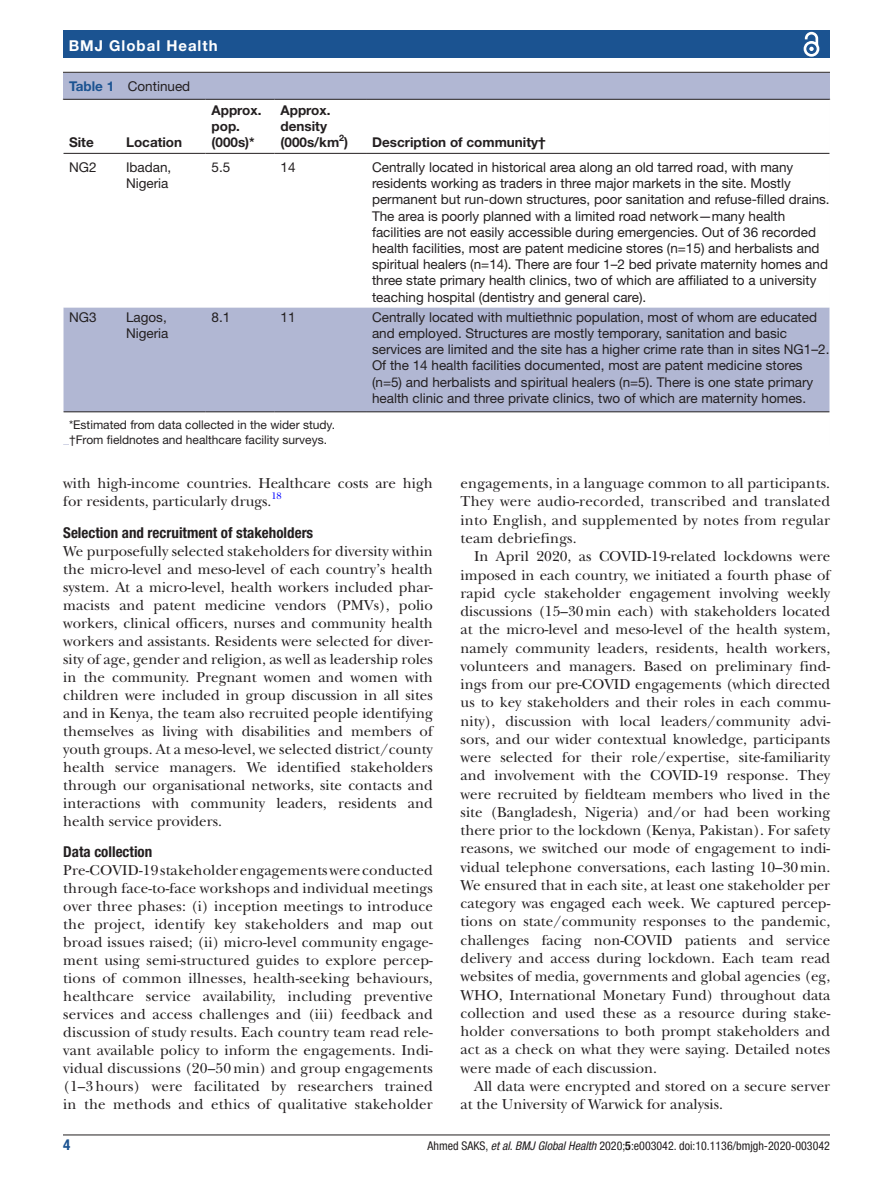
<style>
.page{position:relative;width:893px;height:1191px;background:#fff}
.page>*{position:absolute;margin:0;border:0;box-sizing:border-box;transform-origin:0 0}
.t1{font:15px/18.3px "New Baskerville";color:#231f20;text-align:justify}
.t2{font:700 condensed 15px "Helvetica Neue LT Std";color:#231f20}
.t3{font:700 15px "Helvetica Neue LT Std";letter-spacing:.065em;color:#fff}
.t4{font:700 condensed 15px "Helvetica Neue LT Std";color:#1b5391}
.t5{font:13.5px/16.2px "Helvetica Neue LT Std";color:#231f20}
.t6{font:700 13.5px/16.2px "Helvetica Neue LT Std";color:#231f20}
.t7{font:12px/15px "Helvetica Neue LT Std";color:#231f20}
.t8{font:condensed 12px "Helvetica Neue LT Std";color:#231f20}
.t9{font:9.9px "New Baskerville";color:#00f}
.s1{font-weight:700;color:#1b5391}
.s2{font-style:italic}
.s3{font-weight:700}
</style>
<div class="page">
<hr style="left:63px;top:1134px;width:767px;height:1px;background:#231f20">
<div style="left:63px;top:31px;width:767px;height:27px;background:#1b5391"></div>
<svg style="left:803px;top:31px;width:17px;height:26px"></svg>
<div style="left:63px;top:91px;width:767px;height:353px;background:#b1b7d3"></div>
<svg style="left:64px;top:100px;width:766px;height:344px;fill:#fff"></svg>
<hr style="left:63px;top:99px;width:57px;height:1px;background:#231f20">
<hr style="left:63px;top:153px;width:57px;height:1px;background:#231f20">
<hr style="left:120px;top:99px;width:85px;height:1px;background:#231f20">
<hr style="left:120px;top:153px;width:85px;height:1px;background:#231f20">
<hr style="left:205px;top:99px;width:69px;height:1px;background:#231f20">
<hr style="left:205px;top:153px;width:69px;height:1px;background:#231f20">
<hr style="left:274px;top:99px;width:92px;height:1px;background:#231f20">
<hr style="left:274px;top:153px;width:92px;height:1px;background:#231f20">
<hr style="left:366px;top:99px;width:464px;height:1px;background:#231f20">
<hr style="left:366px;top:153px;width:464px;height:1px;background:#231f20">
<hr style="left:120px;top:411px;width:85px;height:1px;background:#231f20">
<hr style="left:205px;top:411px;width:69px;height:1px;background:#231f20">
<hr style="left:274px;top:411px;width:92px;height:1px;background:#231f20">
<hr style="left:63px;top:411px;width:57px;height:1px;background:#231f20">
<hr style="left:366px;top:411px;width:464px;height:1px;background:#231f20">
<hr style="left:63px;top:100px;width:1px;height:53px;background:#fff">
<hr style="left:63px;top:153px;width:1px;height:155px;background:#fff">
<hr style="left:63px;top:308px;width:1px;height:104px;background:#fff">
<hr style="left:63px;top:412px;width:1px;height:32px;background:#fff">
<hr style="left:69px;top:428px;width:761px;height:2px;background:#fff">
<hr style="left:69px;top:443px;width:761px;height:2px;background:#fff">
<div style="left:63px;top:73px;width:767px;height:18px;background:#b1b7d3"></div>
<hr style="left:63px;top:72px;width:767px;height:1px;background:#231f20">
<p class="t3" style="left:69px;top:36px;width:150px">BMJ Global Health</p>
<p class="t5" style="left:69px;top:78px;width:123px"><span class="s1">Table 1</span> Continued</p>
<p class="t6" style="left:69px;top:134px;width:26px">Site</p>
<p class="t6" style="left:126px;top:134px;width:58px">Location</p>
<p class="t6" style="left:211px;top:102px;width:52px">Approx. pop. (000s)*</p>
<p class="t6" style="left:280px;top:102px;width:69px">Approx. density (000s/km<sup>2</sup>)</p>
<p class="t6" style="left:372px;top:134px;width:175px">Description of community†</p>
<p class="t5" style="left:69px;top:159px;width:29px">NG2</p>
<p class="t5" style="left:126px;top:159px;width:47px">Ibadan,<br>Nigeria</p>
<p class="t5" style="left:211px;top:159px;width:20px">5.5</p>
<p class="t5" style="left:280px;top:159px;width:17px">14</p>
<p class="t5" style="left:372px;top:159px;width:459px">Centrally located in historical area along an old tarred road, with many residents working as traders in three major markets in the site. Mostly permanent but run-down structures, poor sanitation and refuse-filled drains.<br>The area is poorly planned with a limited road network—many health facilities are not easily accessible during emergencies. Out of 36 recorded health facilities, most are patent medicine stores (n=15) and herbalists and spiritual healers (n=14). There are four 1–2 bed private maternity homes and three state primary health clinics, two of which are affiliated to a university teaching hospital (dentistry and general care).</p>
<p class="t5" style="left:69px;top:309px;width:29px">NG3</p>
<p class="t5" style="left:126px;top:309px;width:44px">Lagos,<br>Nigeria</p>
<p class="t5" style="left:211px;top:309px;width:20px">8.1</p>
<p class="t5" style="left:280px;top:309px;width:17px">11</p>
<p class="t5" style="left:372px;top:309px;width:459px">Centrally located with multiethnic population, most of whom are educated and employed. Structures are mostly temporary, sanitation and basic services are limited and the site has a higher crime rate than in sites NG1–2.<br>Of the 14 health facilities documented, most are patent medicine stores (n=5) and herbalists and spiritual healers (n=5). There is one state primary health clinic and three private clinics, two of which are maternity homes.</p>
<p class="t7" style="left:69px;top:417px;width:268px">*Estimated from data collected in the wider study. †From fieldnotes and healthcare facility surveys.</p>
<p class="t1" style="left:63px;top:474px;width:371px">with high-income countries. Healthcare costs are high for residents, particularly drugs.</p>
<p class="t9" style="left:271px;top:490px;width:12px">18</p>
<p class="t2" style="left:63px;top:523px;width:252px">Selection and recruitment of stakeholders</p>
<p class="t1" style="left:63px;top:542px;width:371px">We purposefully selected stakeholders for diversity within the micro-level and meso-level of each country’s health system. At a micro-level, health workers included phar&shy;macists and patent medicine vendors (PMVs), polio workers, clinical officers, nurses and community health workers and assistants. Residents were selected for diver&shy;sity of age, gender and religion, as well as leadership roles in the community. Pregnant women and women with children were included in group discussion in all sites and in Kenya, the team also recruited people identifying themselves as living with disabilities and members of youth groups. At a meso-level, we selected district/county health service managers. We identified stakeholders through our organisational networks, site contacts and interactions with community leaders, residents and health service providers.</p>
<p class="t2" style="left:63px;top:843px;width:91px">Data collection</p>
<p class="t1" style="left:63px;top:861px;width:371px">Pre-COVID-19 stakeholder engagements were conducted through face-to-face workshops and individual meetings over three phases: (i) inception meetings to introduce the project, identify key stakeholders and map out broad issues raised; (ii) micro-level community engage&shy;ment using semi-structured guides to explore percep&shy;tions of common illnesses, health-seeking behaviours, healthcare service availability, including preventive services and access challenges and (iii) feedback and discussion of study results. Each country team read rele&shy;vant available policy to inform the engagements. Indi&shy;vidual discussions (20–50 min) and group engagements (1–3hours) were facilitated by researchers trained in the methods and ethics of qualitative stakeholder</p>
<p class="t1" style="left:461px;top:474px;width:371px">engagements, in a language common to all participants.<br>They were audio-recorded, transcribed and translated into English, and supplemented by notes from regular team debriefings.</p>
<p class="t1" style="left:461px;top:547px;width:371px;text-indent:13px">In April 2020, as COVID-19-related lockdowns were imposed in each country, we initiated a fourth phase of rapid cycle stakeholder engagement involving weekly discussions (15–30min each) with stakeholders located at the micro-level and meso-level of the health system, namely community leaders, residents, health workers, volunteers and managers. Based on preliminary find&shy;ings from our pre-COVID engagements (which directed us to key stakeholders and their roles in each commu&shy;nity), discussion with local leaders/community advi&shy;sors, and our wider contextual knowledge, participants were selected for their role/expertise, site-familiarity and involvement with the COVID-19 response. They were recruited by fieldteam members who lived in the site (Bangladesh, Nigeria) and/or had been working there prior to the lockdown (Kenya, Pakistan). For safety reasons, we switched our mode of engagement to indi&shy;vidual telephone conversations, each lasting 10–30min.<br>We ensured that in each site, at least one stakeholder per category was engaged each week. We captured percep&shy;tions on state/community responses to the pandemic, challenges facing non-COVID patients and service delivery and access during lockdown. Each team read websites of media, governments and global agencies (eg, WHO, International Monetary Fund) throughout data collection and used these as a resource during stake&shy;holder conversations to both prompt stakeholders and act as a check on what they were saying. Detailed notes were made of each discussion.</p>
<p class="t1" style="left:461px;top:1077px;width:371px;text-indent:13px">All data were encrypted and stored on a secure server at the University of Warwick for analysis.</p>
<p class="t4" style="left:63px;top:1135px;width:9px">4</p>
<p class="t8" style="left:427px;top:1138px;width:404px">Ahmed SAKS, <span class="s2">et al</span>. <span class="s2">BMJ Global Health</span> 2020;<span class="s3">5</span>:e003042. doi:10.1136/bmjgh-2020-003042</p>
</div>
